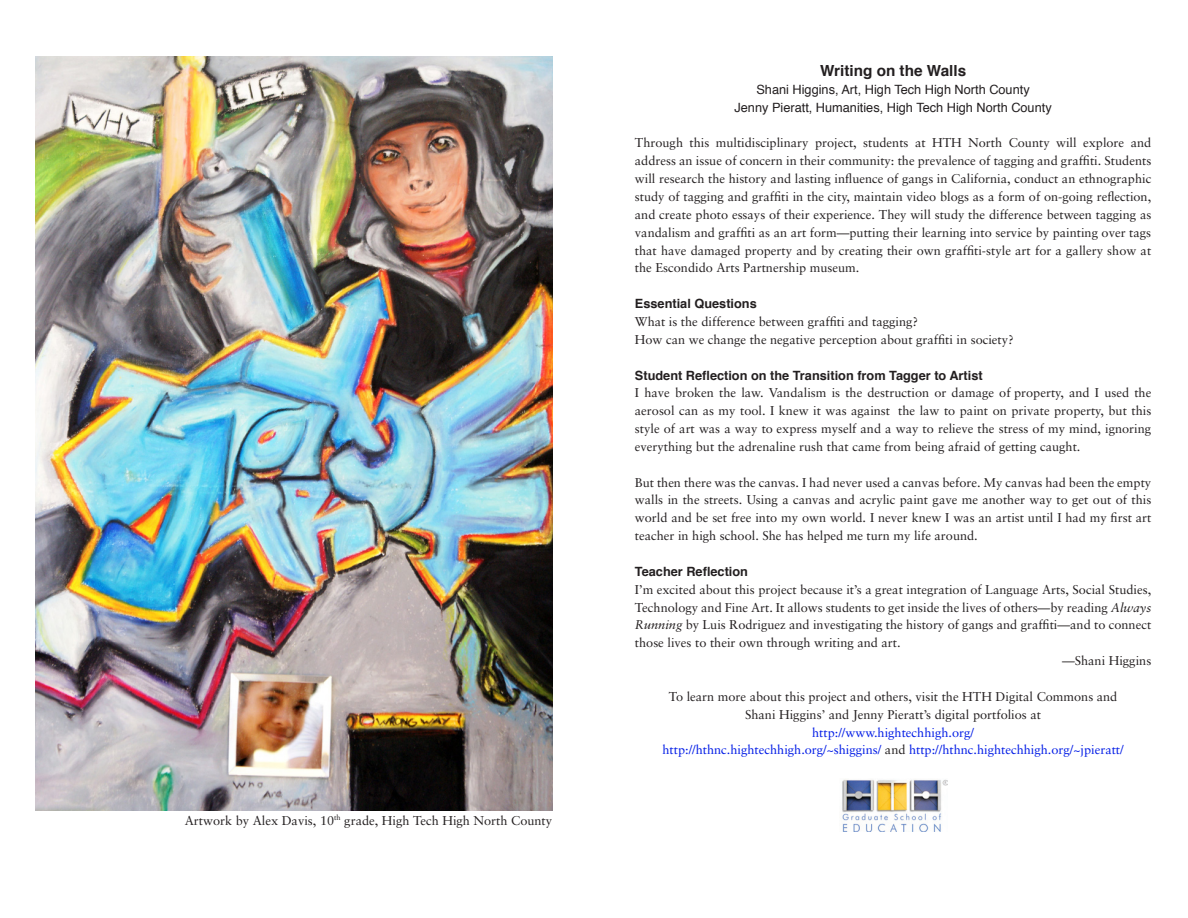
<style>
.page{position:relative;width:1188px;height:918px;background:#fff}
.page>*{position:absolute;margin:0;border:0;box-sizing:border-box;transform-origin:0 0}
.t1{font:700 15.3px "Helvetica";color:#231f20}
.t2{font:12.75px/17.9px "Sabon";color:#231f20;text-align:justify}
.t3{font:12.75px/17.9px "Helvetica";color:#231f20;text-align:center}
.t4{font:700 12.75px "Helvetica";color:#231f20}
.s1{font-family:"Helvetica";font-weight:700}
.s2{font-style:italic}
.s3{color:#001be6}
</style>
<div class="page">
<img style="left:36px;top:57px;width:516px;height:754px">
<img style="left:842px;top:779px;width:106px;height:53px">
<p class="t2" style="left:185px;top:811px;width:369px">Artwork by Alex Davis, 10<sup>th</sup> grade, High Tech High North County</p>
<p class="t1" style="left:820px;top:58px;width:148px">Writing on the Walls</p>
<p class="t3" style="left:734px;top:81px;width:319px">Shani Higgins, Art, High Tech High North County<br>Jenny Pieratt, Humanities, High Tech High North County</p>
<p class="t2" style="left:635px;top:134px;width:518px">Through this multidisciplinary project, students at HTH North County will explore and address an issue of concern in their community: the prevalence of tagging and graffiti. Students will research the history and lasting influence of gangs in California, conduct an ethnographic study of tagging and graffiti in the city, maintain video blogs as a form of on-going reflection, and create photo essays of their experience. They will study the difference between tagging as vandalism and graffiti as an art form—putting their learning into service by painting over tags that have damaged property and by creating their own graffiti-style art for a gallery show at the Escondido Arts Partnership museum.</p>
<p class="t2" style="left:635px;top:295px;width:381px;text-align:left"><span class="s1">Essential Questions<br></span>What is the difference between graffiti and tagging?<br>How can we change the negative perception about graffiti in society?</p>
<p class="t2" style="left:635px;top:366px;width:518px;text-align:left"><span class="s1">Student Reflection on the Transition from Tagger to Artist<br></span>I have broken the law. Vandalism is the destruction or damage of property, and I used the aerosol can as my tool. I knew it was against the law to paint on private property, but this style of art was a way to express myself and a way to relieve the stress of my mind, ignoring everything but the adrenaline rush that came from being afraid of getting caught.</p>
<p class="t2" style="left:635px;top:473px;width:518px">But then there was the canvas. I had never used a canvas before. My canvas had been the empty walls in the streets. Using a canvas and acrylic paint gave me another way to get out of this world and be set free into my own world. I never knew I was an artist until I had my first art teacher in high school. She has helped me turn my life around.</p>
<p class="t4" style="left:635px;top:561px;width:115px">Teacher Reflection</p>
<p class="t2" style="left:635px;top:580px;width:518px">I’m excited about this project because it’s a great integration of Language Arts, Social Studies,</p>
<p class="t2" style="left:635px;top:598px;width:518px">Technology and Fine Art. It allows students to get inside the lives of others—by reading <span class="s2">Always</span></p>
<p class="t2" style="left:635px;top:616px;width:518px"><span class="s2">Running</span> by Luis Rodriguez and investigating the history of gangs and graffiti—and to connect</p>
<p class="t2" style="left:635px;top:634px;width:267px">those lives to their own through writing and art.</p>
<p class="t2" style="left:1062px;top:652px;width:91px">—Shani Higgins</p>
<p class="t2" style="left:662px;top:687px;width:463px;text-align:center">To learn more about this project and others, visit the HTH Digital Commons and Shani Higgins’ and Jenny Pieratt’s digital portfolios at<br><span class="s3">http://www.hightechhigh.org/<br>http://hthnc.hightechhigh.org/~shiggins/</span> and <span class="s3">http://hthnc.hightechhigh.org/~jpieratt/</span></p>
</div>
